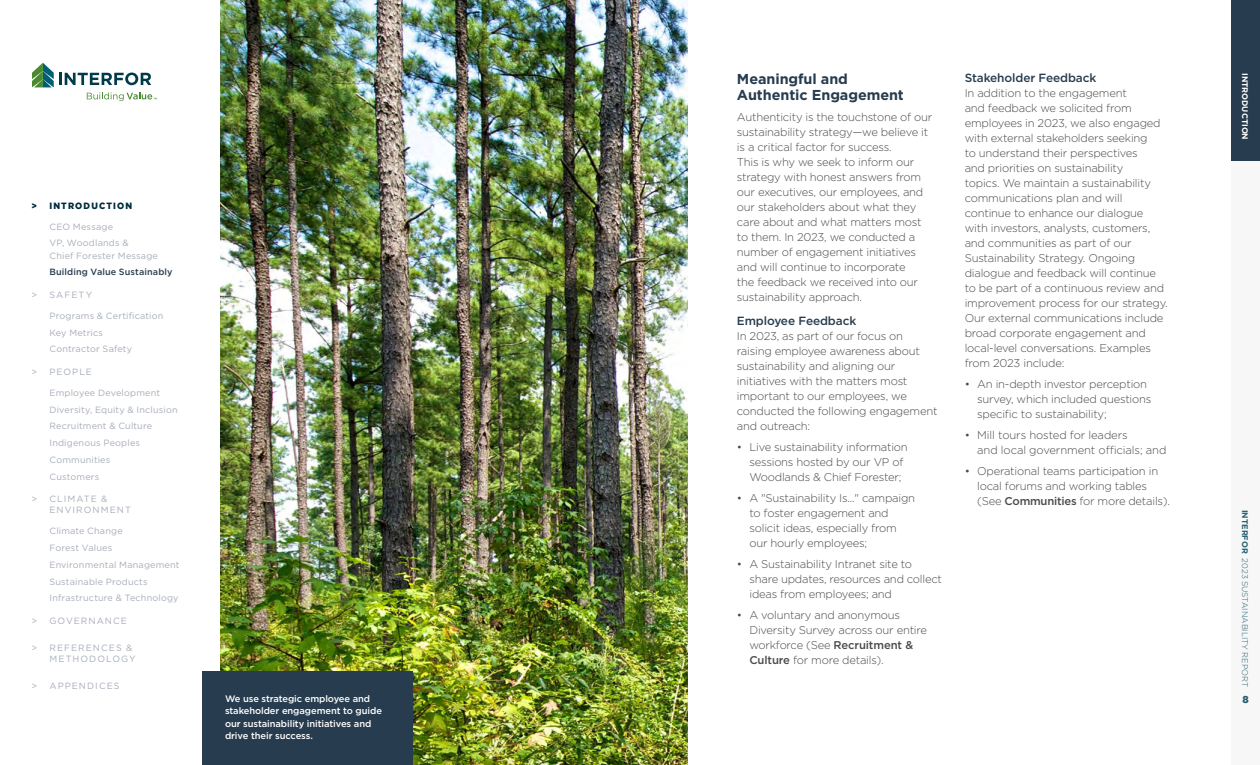
<style>
.page{position:relative;width:1260px;height:765px;background:#fff}
.page>*{position:absolute;margin:0;border:0;box-sizing:border-box;transform-origin:0 0}
.t1{font:700 14.38px/16px "Gotham";letter-spacing:-.005em;color:#273c4e}
.t2{font:500 11.88px "Gotham";letter-spacing:-.01em;color:#273c4e}
.t3{font:300 11.25px/15px "Gotham";letter-spacing:-.02em;color:#4a4a49}
.t4{font:900 10px "Gotham";color:#275e71}
.t5{font:500 9.38px/12.5px "Gotham";letter-spacing:-.01em;color:#fff}
.t6{font:9px/16.6px "Gotham";letter-spacing:.02em;color:#a7adb9}
.t7{font:500 9px "Gotham";letter-spacing:.01em;color:#273c4e}
.t8{font:9px/11.2px "Gotham";letter-spacing:.12em;color:#a7adb9}
.t9{font:9px "Gotham";letter-spacing:.115em;color:#a7adb9}
.t10{font:9px/11.2px "Gotham";letter-spacing:.11em;color:#a7adb9}
.t11{font:900 9px "Gotham";letter-spacing:.135em;color:#002b3c;scale:.95 1}
.t12{font:300 8.12px "Gotham";color:#275e71}
.t13{font:700 8.12px "Gotham";color:#fff}
.s1{font-weight:500}
.s2{font-weight:700}
</style>
<div class="page">
<img style="left:220px;top:0;width:468px;height:765px">
<div style="left:202px;top:672px;width:211px;height:93px;background:#273c4e"></div>
<div style="left:1231px;top:0;width:29px;height:765px;background:#f6f7f6"></div>
<svg style="left:32px;top:63px;width:125px;height:38px"></svg>
<div style="left:1231px;top:0;width:29px;height:160px;background:#273c4e"></div>
<p class="t11" style="left:32px;top:200px;width:108px">&gt; INTRODUCTION</p>
<p class="t6" style="left:49px;top:218px;width:81px">CEO Message<br>VP, Woodlands &amp;</p>
<p class="t6" style="left:50px;top:247px;width:110px">Chief Forester Message</p>
<p class="t7" style="left:49px;top:266px;width:125px">Building Value Sustainably</p>
<p class="t6" style="left:32px;top:286px;width:62px">&gt; SAFETY</p>
<p class="t6" style="left:49px;top:307px;width:115px">Programs &amp; Certification<br>Key Metrics<br>Contractor Safety</p>
<p class="t6" style="left:32px;top:363px;width:62px">&gt; PEOPLE</p>
<p class="t6" style="left:49px;top:384px;width:130px">Employee Development<br>Diversity, Equity &amp; Inclusion<br>Recruitment &amp; Culture<br>Indigenous Peoples<br>Communities<br>Customers</p>
<p class="t10" style="left:49px;top:493px;width:83px;text-indent:-18px">&gt; CLIMATE &amp;<br>ENVIRONMENT</p>
<p class="t6" style="left:49px;top:523px;width:132px">Climate Change<br>Forest Values<br>Environmental Management<br>Sustainable Products<br>Infrastructure &amp; Technology</p>
<p class="t9" style="left:32px;top:615px;width:97px">&gt; GOVERNANCE</p>
<p class="t8" style="left:49px;top:642px;width:88px;text-indent:-18px">&gt; REFERENCES &amp;<br>METHODOLOGY</p>
<p class="t9" style="left:32px;top:680px;width:90px">&gt; APPENDICES</p>
<p class="t5" style="left:225px;top:692px;width:159px">We use strategic employee and stakeholder engagement to guide our sustainability initiatives and drive their success.</p>
<p class="t1" style="left:737px;top:71px;width:169px">Meaningful and<br>Authentic Engagement</p>
<p class="t3" style="left:737px;top:109px;width:197px">Authenticity is the touchstone of our sustainability strategy—we believe it is a critical factor for success.<br>This is why we seek to inform our strategy with honest answers from our executives, our employees, and our stakeholders about what they care about and what matters most to them. In 2023, we conducted a number of engagement initiatives and will continue to incorporate<br>the feedback we received into our sustainability approach.</p>
<p class="t2" style="left:737px;top:313px;width:121px">Employee Feedback</p>
<p class="t3" style="left:737px;top:329px;width:202px">In 2023, as part of our focus on raising employee awareness about sustainability and aligning our initiatives with the matters most important to our employees, we conducted the following engagement and outreach:</p>
<p class="t3" style="left:749px;top:439px;width:160px;text-indent:-12px">• Live sustainability information sessions hosted by our VP of<br>Woodlands &amp; Chief Forester;</p>
<p class="t3" style="left:749px;top:490px;width:167px;text-indent:-12px">• A "Sustainability Is..." campaign to foster engagement and solicit ideas, especially from our hourly employees;</p>
<p class="t3" style="left:749px;top:556px;width:194px;text-indent:-12px">• A Sustainability Intranet site to share updates, resources and collect ideas from employees; and</p>
<p class="t3" style="left:749px;top:607px;width:179px;text-indent:-12px">• A voluntary and anonymous<br>Diversity Survey across our entire workforce (See <span class="s1">Recruitment &amp;<br>Culture</span> for more details).</p>
<p class="t2" style="left:965px;top:70px;width:133px">Stakeholder Feedback</p>
<p class="t3" style="left:965px;top:86px;width:205px">In addition to the engagement<br>and feedback we solicited from employees in 2023, we also engaged with external stakeholders seeking<br>to understand their perspectives<br>and priorities on sustainability<br>topics. We maintain a sustainability communications plan and will continue to enhance our dialogue with investors, analysts, customers, and communities as part of our Sustainability Strategy. Ongoing dialogue and feedback will continue to be part of a continuous review and improvement process for our strategy.<br>Our external communications include broad corporate engagement and local-level conversations. Examples from 2023 include:</p>
<p class="t3" style="left:977px;top:376px;width:176px;text-indent:-12px">• An in-depth investor perception survey, which included questions specific to sustainability;</p>
<p class="t3" style="left:977px;top:427px;width:191px;text-indent:-12px">• Mill tours hosted for leaders<br>and local government officials; and</p>
<p class="t3" style="left:977px;top:463px;width:194px;text-indent:-12px">• Operational teams participation in local forums and working tables (See <span class="s1">Communities</span> for more details).</p>
<p class="t13" style="left:1250px;top:73px;width:69px;rotate:90deg">INTRODUCTION</p>
<p class="t12" style="left:1250px;top:510px;width:179px;rotate:90deg"><span class="s2">INTERFOR</span> 2023 SUSTAINABILITY REPORT</p>
<p class="t4" style="left:1242px;top:694px;width:8px">8</p>
</div>
